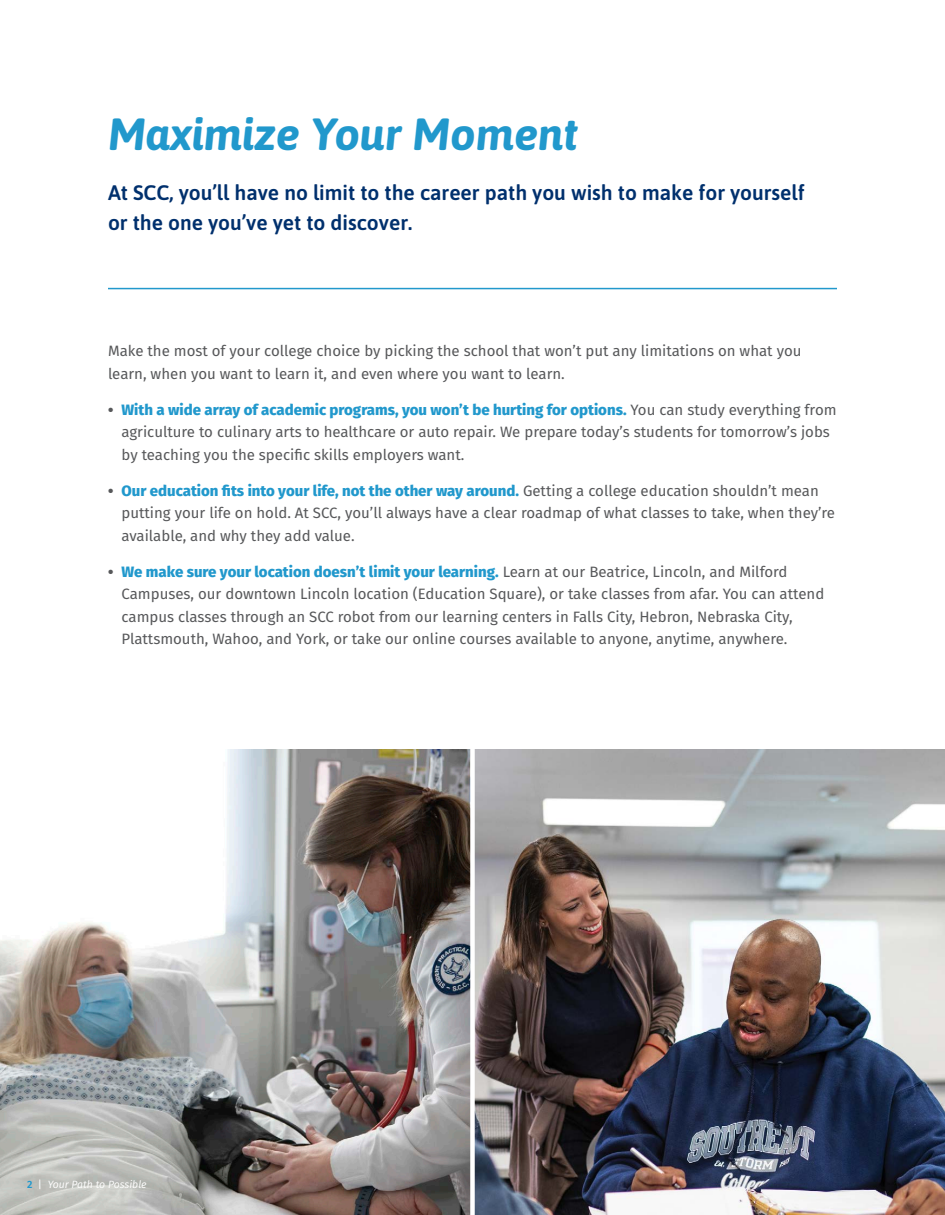
<style>
.page{position:relative;width:945px;height:1215px;background:#fff}
.page>*{position:absolute;margin:0;border:0;box-sizing:border-box;transform-origin:0 0}
.t1{font:italic 700 45px "Asap";color:#2198cc}
.t2{font:600 21px/30px "Asap";color:#00306d}
.t3{font:15px/22.5px "Fira Sans";color:#57585a}
.t4{font:italic 10.5px "Fira Sans";color:#fff}
.s1{font-weight:800}
.s2{font-weight:800;color:#2198cc}
.s3{font-weight:600;font-style:normal;color:#2198cc}
.s4{font-style:normal}
</style>
<div class="page">
<img style="left:0;top:750px;width:945px;height:465px">
<hr style="left:108px;top:288px;width:729px;height:1px;background:#2198cc">
<div style="left:470px;top:735px;width:5px;height:480px;background:#fff"></div>
<p class="t1" style="left:108px;top:103px;width:473px">Maximize Your Moment</p>
<p class="t2" style="left:108px;top:177px;width:698px">At SCC, you’ll have no limit to the career path you wish to make for yourself or the one you’ve yet to discover.</p>
<p class="t3" style="left:108px;top:339px;width:695px">Make the most of your college choice by picking the school that won’t put any limitations on what you learn, when you want to learn it, and even where you want to learn.</p>
<p class="t3" style="left:122px;top:398px;width:717px;text-indent:-14px"><span class="s1">•</span> <span class="s2">With a wide array of academic programs, you won’t be hurting for options.</span> You can study everything from agriculture to culinary arts to healthcare or auto repair. We prepare today’s students for tomorrow’s jobs by teaching you the specific skills employers want.</p>
<p class="t3" style="left:122px;top:479px;width:715px;text-indent:-14px"><span class="s1">•</span> <span class="s2">Our education fits into your life, not the other way around.</span> Getting a college education shouldn’t mean putting your life on hold. At SCC, you’ll always have a clear roadmap of what classes to take, when they’re available, and why they add value.</p>
<p class="t3" style="left:122px;top:560px;width:704px;text-indent:-14px"><span class="s1">•</span> <span class="s2">We make sure your location doesn’t limit your learning.</span> Learn at our Beatrice, Lincoln, and Milford Campuses, our downtown Lincoln location (Education Square), or take classes from afar. You can attend campus classes through an SCC robot from our learning centers in Falls City, Hebron, Nebraska City, Plattsmouth, Wahoo, and York, or take our online courses available to anyone, anytime, anywhere.</p>
<p class="t4" style="left:27px;top:1177px;width:121px"><span class="s3">2</span> <span class="s4">|</span> Your Path to Possible</p>
</div>
